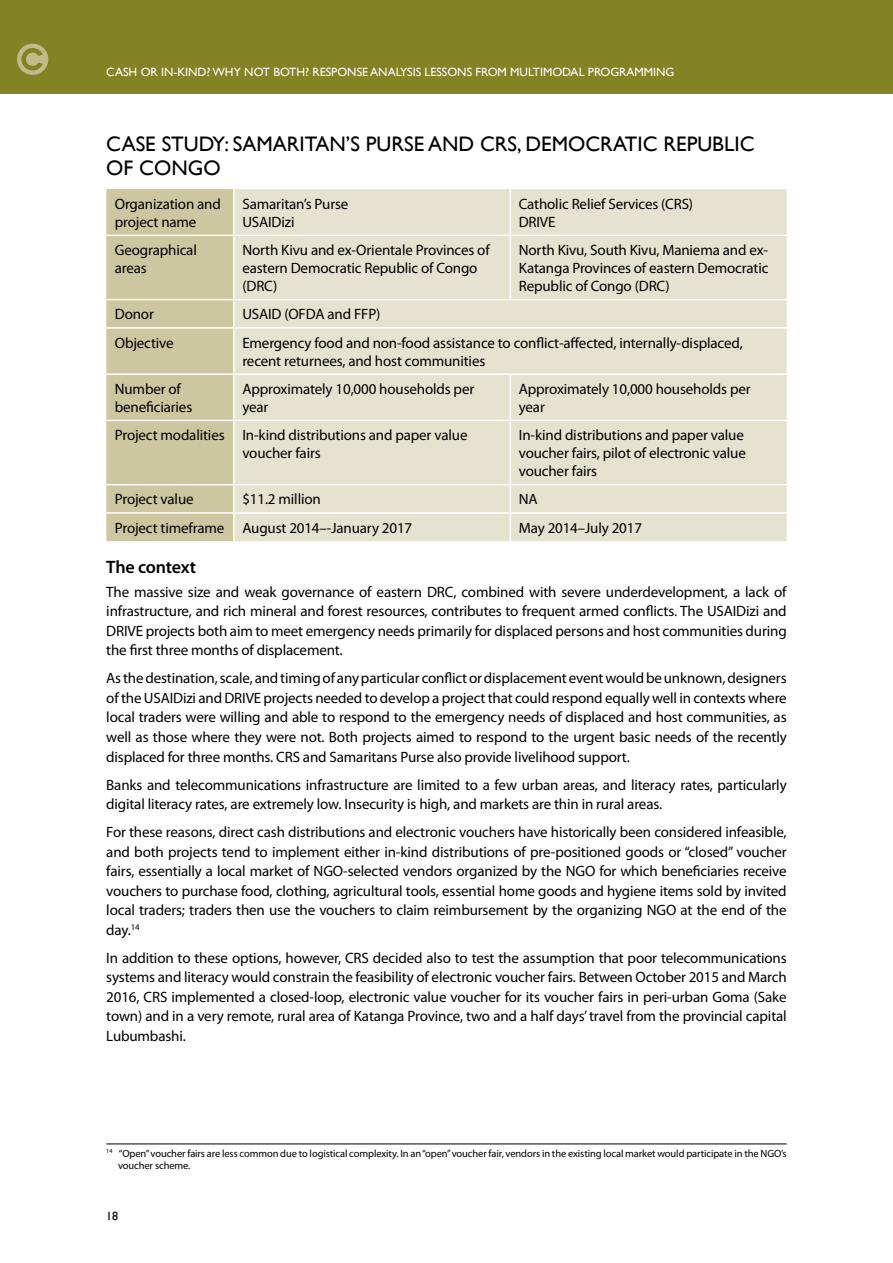
<style>
.page{position:relative;width:893px;height:1263px;background:#fff}
.page>*{position:absolute;margin:0;border:0;box-sizing:border-box;transform-origin:0 0}
.t1{font:21px/24px "Gill Sans";color:#000}
.t2{font:600 18px "Myriad Pro";letter-spacing:-.015em;color:#000}
.t3{font:15px/19.5px "Myriad Pro";letter-spacing:-.01em;color:#000}
.t4{font:12px "Gill Sans";color:#fff}
.t5{font:12px "Gill Sans";color:#000}
.t6{font:10.5px/12.8px "Myriad Pro";letter-spacing:-.01em;color:#000}
</style>
<div class="page">
<div style="left:0;top:0;width:893px;height:94px;background:#838325"></div>
<div style="left:106px;top:189px;width:127px;height:352px;background:#ccc7a1"></div>
<div style="left:235px;top:189px;width:552px;height:352px;background:#e5e2d0"></div>
<hr style="left:509px;top:189px;width:2px;height:46px;background:#fff">
<hr style="left:106px;top:235px;width:128px;height:1px;background:#fff">
<hr style="left:234px;top:235px;width:276px;height:1px;background:#fff">
<hr style="left:510px;top:235px;width:277px;height:1px;background:#fff">
<hr style="left:509px;top:236px;width:2px;height:63px;background:#fff">
<hr style="left:106px;top:299px;width:128px;height:1px;background:#fff">
<hr style="left:234px;top:299px;width:276px;height:1px;background:#fff">
<hr style="left:510px;top:299px;width:277px;height:1px;background:#fff">
<hr style="left:106px;top:327px;width:128px;height:2px;background:#fff">
<hr style="left:234px;top:327px;width:276px;height:2px;background:#fff">
<hr style="left:510px;top:327px;width:277px;height:2px;background:#fff">
<hr style="left:106px;top:373px;width:128px;height:2px;background:#fff">
<hr style="left:234px;top:373px;width:276px;height:2px;background:#fff">
<hr style="left:510px;top:373px;width:277px;height:2px;background:#fff">
<hr style="left:509px;top:375px;width:2px;height:45px;background:#fff">
<hr style="left:106px;top:420px;width:128px;height:1px;background:#fff">
<hr style="left:234px;top:420px;width:276px;height:1px;background:#fff">
<hr style="left:510px;top:420px;width:277px;height:1px;background:#fff">
<hr style="left:509px;top:421px;width:2px;height:63px;background:#fff">
<hr style="left:106px;top:484px;width:128px;height:1px;background:#fff">
<hr style="left:234px;top:484px;width:276px;height:1px;background:#fff">
<hr style="left:510px;top:484px;width:277px;height:1px;background:#fff">
<hr style="left:509px;top:485px;width:2px;height:27px;background:#fff">
<hr style="left:106px;top:512px;width:128px;height:2px;background:#fff">
<hr style="left:234px;top:512px;width:276px;height:2px;background:#fff">
<hr style="left:510px;top:512px;width:277px;height:2px;background:#fff">
<hr style="left:509px;top:514px;width:2px;height:27px;background:#fff">
<hr style="left:106px;top:1144px;width:681px;height:1px;background:#000">
<div style="left:17px;top:44px;width:31px;height:31px;background:#c0bb8a;border-radius:50%"></div>
<svg style="left:21px;top:48px;width:22px;height:23px"></svg>
<p class="t4" style="left:106px;top:65px;width:570px">CASH OR IN-KIND? WHY NOT BOTH? RESPONSE ANALYSIS LESSONS FROM MULTIMODAL PROGRAMMING</p>
<h1 class="t1" style="left:106px;top:131px;width:650px">CASE STUDY: SAMARITAN’S PURSE AND CRS, DEMOCRATIC REPUBLIC<br>OF CONGO</h1>
<p class="t3" style="left:115px;top:195px;width:108px;line-height:18px">Organization and project name</p>
<p class="t3" style="left:242px;top:195px;width:108px;line-height:18px">Samaritan’s Purse<br>USAIDizi</p>
<p class="t3" style="left:519px;top:195px;width:176px;line-height:18px">Catholic Relief Services (CRS)<br>DRIVE</p>
<p class="t3" style="left:115px;top:241px;width:84px;line-height:18px">Geographical areas</p>
<p class="t3" style="left:242px;top:241px;width:249px;line-height:18px">North Kivu and ex-Orientale Provinces of eastern Democratic Republic of Congo (DRC)</p>
<p class="t3" style="left:519px;top:241px;width:251px;line-height:18px;text-align:justify">North Kivu, South Kivu, Maniema and ex-Katanga Provinces of eastern Democratic Republic of Congo (DRC)</p>
<p class="t3" style="left:115px;top:304px;width:41px">Donor</p>
<p class="t3" style="left:242px;top:304px;width:140px">USAID (OFDA and FFP)</p>
<p class="t3" style="left:115px;top:333px;width:60px">Objective</p>
<p class="t3" style="left:242px;top:333px;width:502px;line-height:18px">Emergency food and non-food assistance to conflict-affected, internally-displaced, recent returnees, and host communities</p>
<p class="t3" style="left:115px;top:380px;width:79px;line-height:18px">Number of beneficiaries</p>
<p class="t3" style="left:242px;top:380px;width:233px;line-height:18px">Approximately 10,000 households per year</p>
<p class="t3" style="left:519px;top:380px;width:233px;line-height:18px">Approximately 10,000 households per year</p>
<p class="t3" style="left:242px;top:426px;width:227px;line-height:18px;text-indent:-128px">Project modalities In-kind distributions and paper value voucher fairs</p>
<p class="t3" style="left:519px;top:426px;width:229px;line-height:18px">In-kind distributions and paper value voucher fairs, pilot of electronic value voucher fairs</p>
<p class="t3" style="left:115px;top:489px;width:80px">Project value</p>
<p class="t3" style="left:242px;top:489px;width:80px">$11.2 million</p>
<p class="t3" style="left:519px;top:489px;width:20px">NA</p>
<p class="t3" style="left:115px;top:518px;width:299px">Project timeframe August 2014–-January 2017</p>
<p class="t3" style="left:519px;top:518px;width:125px">May 2014–July 2017</p>
<p class="t2" style="left:106px;top:556px;width:91px">The context</p>
<p class="t3" style="left:106px;top:582px;width:682px;text-align:justify">The massive size and weak governance of eastern DRC, combined with severe underdevelopment, a lack of infrastructure, and rich mineral and forest resources, contributes to frequent armed conflicts. The USAIDizi and DRIVE projects both aim to meet emergency needs primarily for displaced persons and host communities during the first three months of displacement.</p>
<p class="t3" style="left:106px;top:668px;width:682px;text-align:justify">As the destination, scale, and timing of any particular conflict or displacement event would be unknown, designers of the USAIDizi and DRIVE projects needed to develop a project that could respond equally well in contexts where local traders were willing and able to respond to the emergency needs of displaced and host communities, as well as those where they were not. Both projects aimed to respond to the urgent basic needs of the recently displaced for three months. CRS and Samaritans Purse also provide livelihood support.</p>
<p class="t3" style="left:106px;top:774px;width:682px">Banks and telecommunications infrastructure are limited to a few urban areas, and literacy rates, particularly digital literacy rates, are extremely low. Insecurity is high, and markets are thin in rural areas.</p>
<p class="t3" style="left:106px;top:822px;width:682px;text-align:justify">For these reasons, direct cash distributions and electronic vouchers have historically been considered infeasible, and both projects tend to implement either in-kind distributions of pre-positioned goods or “closed” voucher fairs, essentially a local market of NGO-selected vendors organized by the NGO for which beneficiaries receive vouchers to purchase food, clothing, agricultural tools, essential home goods and hygiene items sold by invited local traders; traders then use the vouchers to claim reimbursement by the organizing NGO at the end of the day.<sup>14</sup></p>
<p class="t3" style="left:106px;top:947px;width:682px;text-align:justify">In addition to these options, however, CRS decided also to test the assumption that poor telecommunications systems and literacy would constrain the feasibility of electronic voucher fairs. Between October 2015 and March 2016, CRS implemented a closed-loop, electronic value voucher for its voucher fairs in peri-urban Goma (Sake town) and in a very remote, rural area of Katanga Province, two and a half days’ travel from the provincial capital Lubumbashi.</p>
<p class="t6" style="left:118px;top:1146px;width:670px;text-indent:-12px"><sup>14</sup> “Open” voucher fairs are less common due to logistical complexity. In an “open” voucher fair, vendors in the existing local market would participate in the NGO’s voucher scheme.</p>
<p class="t5" style="left:106px;top:1209px;width:13px">18</p>
</div>
